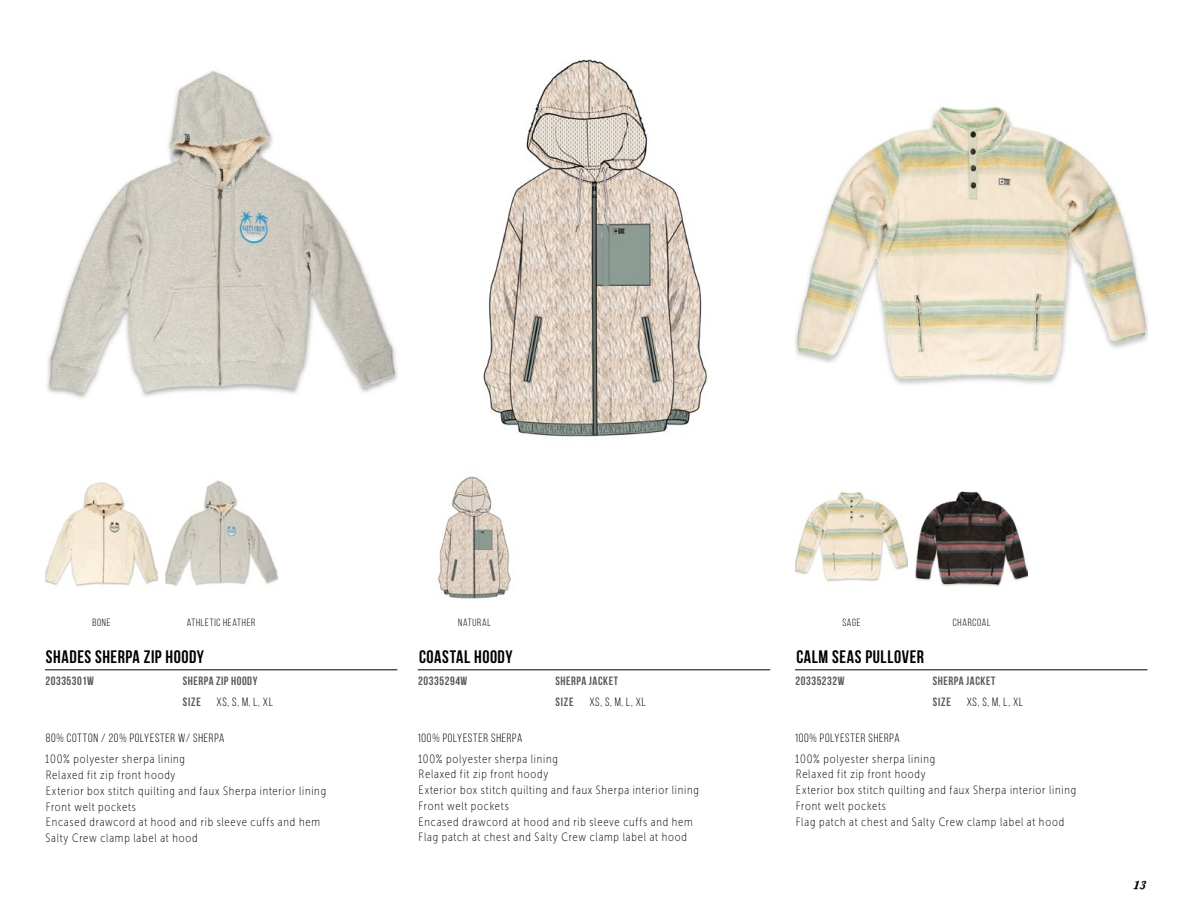
<style>
.page{position:relative;width:1188px;height:918px;background:#fff}
.page>*{position:absolute;margin:0;border:0;box-sizing:border-box;transform-origin:0 0}
.t1{font:700 18px "Bebas Neue";letter-spacing:.03em;color:#000}
.t2{font:12px/15.8px "Museo Sans Cond 100";letter-spacing:.065em;color:#000}
.t3{font:12px "Bebas Neue";letter-spacing:.065em;color:#000}
.t4{font:700 12px/21px "Bebas Neue";letter-spacing:.045em;color:#58595b}
.t5{font:12px "Galley";color:#000}
.t6{font:10.5px "Bebas Neue";letter-spacing:.07em;color:#000}
</style>
<div class="page">
<hr style="left:418px;top:670px;width:352px;height:1px;background:#000">
<img style="left:483px;top:59px;width:224px;height:378px">
<img style="left:438px;top:476px;width:73px;height:123px">
<hr style="left:795px;top:670px;width:352px;height:1px;background:#000">
<img style="left:795px;top:106px;width:353px;height:279px">
<img style="left:915px;top:491px;width:112px;height:96px">
<img style="left:795px;top:492px;width:112px;height:90px">
<hr style="left:45px;top:670px;width:352px;height:1px;background:#000">
<img style="left:47px;top:71px;width:350px;height:327px">
<img style="left:165px;top:480px;width:112px;height:106px">
<img style="left:45px;top:482px;width:112px;height:104px">
<p class="t6" style="left:93px;top:617px;width:19px">BONE</p>
<p class="t6" style="left:187px;top:617px;width:70px">ATHLETIC HEATHER</p>
<h1 class="t1" style="left:46px;top:647px;width:160px">SHADES SHERPA ZIP HOODY</h1>
<p class="t4" style="left:45px;top:671px;width:50px">20335301W</p>
<p class="t4" style="left:183px;top:671px;width:76px">SHERPA ZIP HOODY<br>SIZE</p>
<p class="t3" style="left:217px;top:696px;width:58px">XS, S, M, L, XL</p>
<p class="t3" style="left:46px;top:732px;width:180px">80% COTTON / 20% POLYESTER W/ SHERPA</p>
<p class="t2" style="left:45px;top:751px;width:282px">100% polyester sherpa lining<br>Relaxed fit zip front hoody<br>Exterior box stitch quilting and faux Sherpa interior lining Front welt pockets<br>Encased drawcord at hood and rib sleeve cuffs and hem Salty Crew clamp label at hood</p>
<p class="t6" style="left:458px;top:617px;width:34px">NATURAL</p>
<h1 class="t1" style="left:419px;top:647px;width:95px">COASTAL HOODY</h1>
<p class="t4" style="left:418px;top:671px;width:51px">20335294W</p>
<p class="t4" style="left:556px;top:671px;width:64px">SHERPA JACKET<br>SIZE</p>
<p class="t3" style="left:589px;top:696px;width:58px">XS, S, M, L, XL</p>
<p class="t3" style="left:418px;top:732px;width:106px">100% POLYESTER SHERPA</p>
<p class="t2" style="left:418px;top:751px;width:282px">100% polyester sherpa lining<br>Relaxed fit zip front hoody<br>Exterior box stitch quilting and faux Sherpa interior lining Front welt pockets<br>Encased drawcord at hood and rib sleeve cuffs and hem Flag patch at chest and Salty Crew clamp label at hood</p>
<p class="t6" style="left:842px;top:617px;width:20px">SAGE</p>
<p class="t6" style="left:953px;top:617px;width:39px">CHARCOAL</p>
<h1 class="t1" style="left:796px;top:647px;width:129px">CALM SEAS PULLOVER</h1>
<p class="t4" style="left:796px;top:671px;width:51px">20335232W</p>
<p class="t4" style="left:933px;top:671px;width:64px">SHERPA JACKET<br>SIZE</p>
<p class="t3" style="left:967px;top:696px;width:58px">XS, S, M, L, XL</p>
<p class="t3" style="left:795px;top:732px;width:106px">100% POLYESTER SHERPA</p>
<p class="t2" style="left:795px;top:751px;width:282px">100% polyester sherpa lining<br>Relaxed fit zip front hoody<br>Exterior box stitch quilting and faux Sherpa interior lining Front welt pockets<br>Flag patch at chest and Salty Crew clamp label at hood</p>
<p class="t5" style="left:1133px;top:881px;width:16px">13</p>
</div>
